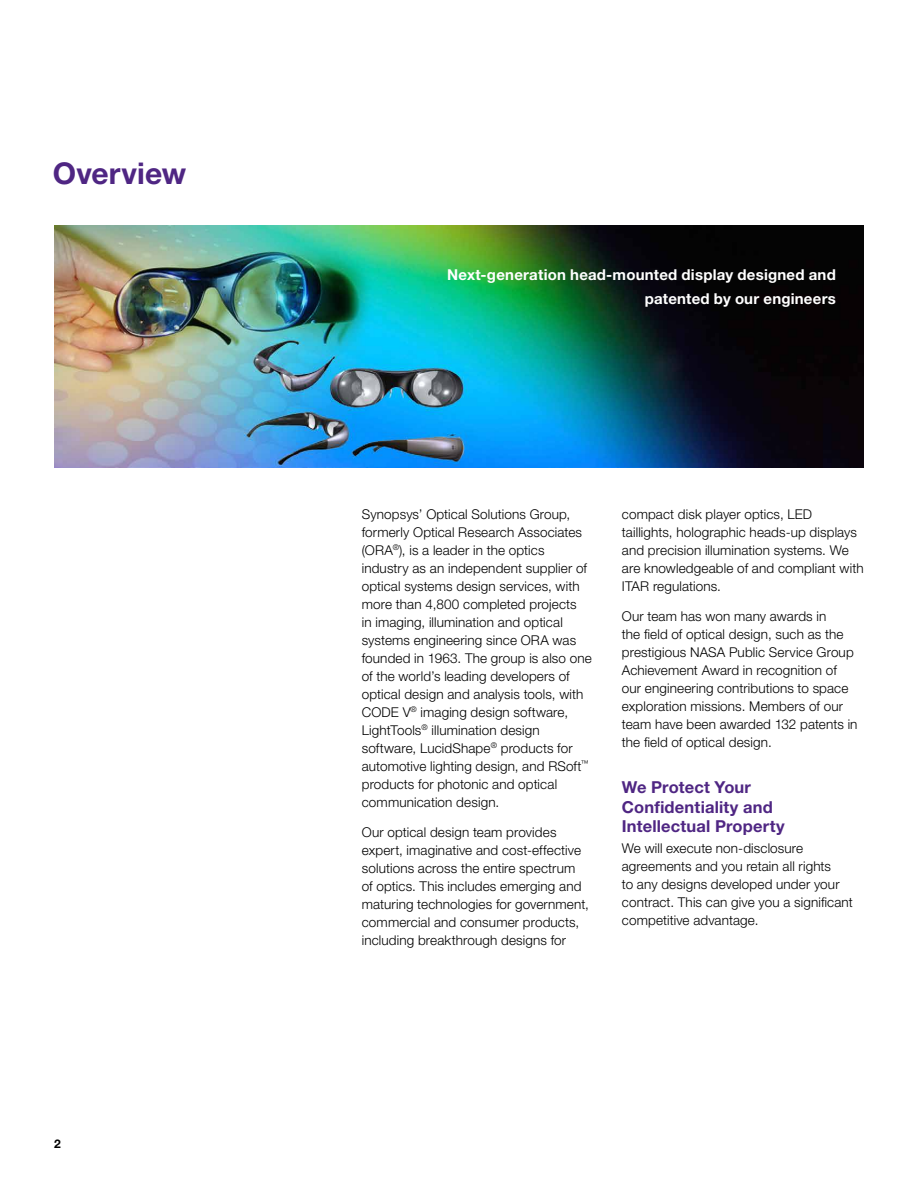
<style>
.page{position:relative;width:918px;height:1188px;background:#fff}
.page>*{position:absolute;margin:0;border:0;box-sizing:border-box;transform-origin:0 0}
._01_Heading_1{font:700 30px "Helvetica Neue LT Std";letter-spacing:.005em;color:#4f2683}
._02_Subhead_level_1{font:700 16.5px/19.5px "Helvetica Neue LT Std";letter-spacing:.01em;color:#4f2683}
._05_Figure_caption{font:700 15px/24px "Helvetica Neue LT Std";letter-spacing:.015em;color:#fff;text-align:right}
._03_Body_copy{font:300 13.5px/18px "Helvetica Neue LT Std";letter-spacing:.01em;color:#000}
.Boilerplate__Page_nu{font:700 12px "Helvetica Neue LT Std";color:#000}
</style>
<div class="page">
<img style="left:54px;top:225px;width:810px;height:243px">
<p class="_01_Heading_1" style="left:53px;top:155px;width:135px">Overview</p>
<p class="Boilerplate__Page_nu" style="left:54px;top:1136px;width:8px">2</p>
<p class="_05_Figure_caption" style="left:447px;top:262px;width:390px">Next-generation head-mounted display designed and patented by our engineers</p>
<p class="_03_Body_copy" style="left:362px;top:505px;width:232px">Synopsys’ Optical Solutions Group, formerly Optical Research Associates (ORA<sup>®</sup>), is a leader in the optics industry as an independent supplier of optical systems design services, with more than 4,800 completed projects<br>in imaging, illumination and optical systems engineering since ORA was founded in 1963. The group is also one of the world’s leading developers of optical design and analysis tools, with CODE V<sup>®</sup> imaging design software, LightTools<sup>®</sup> illumination design software, LucidShape<sup>®</sup> products for automotive lighting design, and RSoft<sup>™ </sup>products for photonic and optical communication design.</p>
<p class="_03_Body_copy" style="left:362px;top:823px;width:229px">Our optical design team provides expert, imaginative and cost-effective solutions across the entire spectrum of optics. This includes emerging and maturing technologies for government, commercial and consumer products, including breakthrough designs for</p>
<p class="_03_Body_copy" style="left:622px;top:505px;width:243px">compact disk player optics, LED taillights, holographic heads-up displays and precision illumination systems. We are knowledgeable of and compliant with ITAR regulations.</p>
<p class="_03_Body_copy" style="left:622px;top:607px;width:237px">Our team has won many awards in<br>the field of optical design, such as the prestigious NASA Public Service Group Achievement Award in recognition of our engineering contributions to space exploration missions. Members of our team have been awarded 132 patents in the field of optical design.</p>
<p class="_02_Subhead_level_1" style="left:622px;top:777px;width:164px">We Protect Your<br>Confidentiality and<br>Intellectual Property</p>
<p class="_03_Body_copy" style="left:622px;top:839px;width:232px">We will execute non-disclosure agreements and you retain all rights<br>to any designs developed under your contract. This can give you a significant competitive advantage.</p>
</div>
